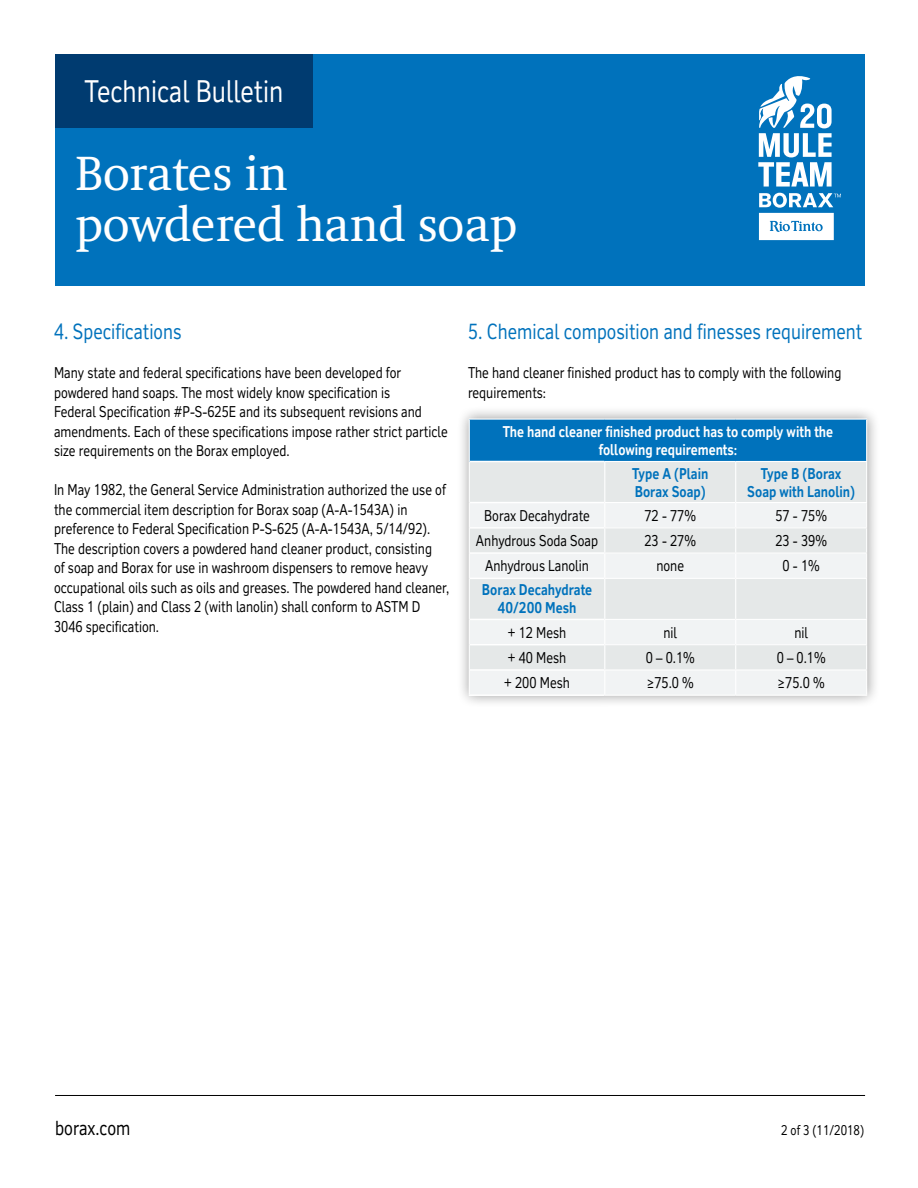
<style>
.page{position:relative;width:918px;height:1188px;background:#fff}
.page>*{position:absolute;margin:0;border:0;box-sizing:border-box;transform-origin:0 0}
.t1{font:49.5px/51px "RT Albanese";color:#fff}
.t2{font:30px "RT Vickerman";color:#fff;scale:.85 1}
.t3{font:21px "RT Vickerman";color:#0072bc;scale:.85 1}
.t4{font:19.5px "RT Vickerman";color:#000;scale:.85 1}
.t5{font:15px/19.5px "RT Vickerman";color:#000;scale:.85 1}
.t6{font:700 15px/18px "RT Vickerman";color:#0072bc;text-align:center;scale:.85 1}
.t7{font:700 15px/18px "RT Vickerman";color:#fff;text-align:center;scale:.85 1}
.t8{font:13.5px "RT Vickerman";color:#000;scale:.85 1}
</style>
<div class="page">
<div style="left:55px;top:54px;width:810px;height:231px;background:#0072bc"></div>
<hr style="left:55px;top:1095px;width:810px;height:1px;background:#000">
<svg style="left:758px;top:76px;width:74px;height:111px"></svg>
<svg style="left:759px;top:193px;width:82px;height:47px"></svg>
<div style="left:55px;top:54px;width:257px;height:73px;background:#003b70"></div>
<div style="left:456px;top:406px;width:424px;height:303px;background:#000;opacity:.4"></div>
<div style="left:469px;top:419px;width:398px;height:43px;background:#0072bc"></div>
<div style="left:470px;top:462px;width:396px;height:40px;background:#e5e8e8"></div>
<svg style="left:470px;top:503px;width:396px;height:192px;fill:#f1f3f4"></svg>
<hr style="left:470px;top:644px;width:134px;height:1px;background:#fff">
<hr style="left:470px;top:669px;width:134px;height:2px;background:#fff">
<hr style="left:469px;top:694px;width:135px;height:2px;background:#fff">
<hr style="left:470px;top:527px;width:134px;height:2px;background:#fff">
<hr style="left:470px;top:552px;width:134px;height:2px;background:#fff">
<hr style="left:470px;top:578px;width:134px;height:1px;background:#fff">
<hr style="left:470px;top:619px;width:134px;height:1px;background:#fff">
<hr style="left:470px;top:502px;width:134px;height:1px;background:#fff">
<hr style="left:470px;top:461px;width:134px;height:1px;background:#fff">
<hr style="left:866px;top:420px;width:1px;height:41px;background:#fff">
<hr style="left:469px;top:418px;width:136px;height:2px;background:#fff">
<hr style="left:469px;top:420px;width:1px;height:42px;background:#fff">
<hr style="left:605px;top:418px;width:131px;height:2px;background:#fff">
<hr style="left:736px;top:418px;width:131px;height:2px;background:#fff">
<hr style="left:469px;top:462px;width:1px;height:41px;background:#fff">
<svg style="left:469px;top:503px;width:1px;height:75px"></svg>
<hr style="left:469px;top:578px;width:1px;height:41px;background:#fff">
<svg style="left:469px;top:619px;width:1px;height:75px"></svg>
<hr style="left:604px;top:461px;width:132px;height:1px;background:#fff">
<hr style="left:604px;top:462px;width:1px;height:40px;background:#fff">
<hr style="left:736px;top:461px;width:131px;height:1px;background:#fff">
<hr style="left:735px;top:462px;width:1px;height:40px;background:#fff">
<hr style="left:866px;top:462px;width:1px;height:40px;background:#fff">
<hr style="left:604px;top:502px;width:132px;height:1px;background:#fff">
<hr style="left:736px;top:502px;width:131px;height:1px;background:#fff">
<svg style="left:604px;top:503px;width:1px;height:75px"></svg>
<svg style="left:735px;top:503px;width:1px;height:75px"></svg>
<svg style="left:866px;top:503px;width:1px;height:75px"></svg>
<hr style="left:604px;top:579px;width:1px;height:40px;background:#fff">
<hr style="left:735px;top:579px;width:1px;height:40px;background:#fff">
<hr style="left:866px;top:579px;width:1px;height:40px;background:#fff">
<hr style="left:604px;top:527px;width:132px;height:1px;background:#fff">
<hr style="left:736px;top:527px;width:131px;height:1px;background:#fff">
<hr style="left:604px;top:553px;width:132px;height:1px;background:#fff">
<hr style="left:736px;top:553px;width:131px;height:1px;background:#fff">
<hr style="left:604px;top:578px;width:132px;height:1px;background:#fff">
<hr style="left:736px;top:578px;width:131px;height:1px;background:#fff">
<hr style="left:604px;top:619px;width:132px;height:1px;background:#fff">
<hr style="left:736px;top:619px;width:131px;height:1px;background:#fff">
<svg style="left:604px;top:620px;width:1px;height:75px"></svg>
<svg style="left:735px;top:620px;width:1px;height:75px"></svg>
<svg style="left:866px;top:620px;width:1px;height:75px"></svg>
<hr style="left:604px;top:644px;width:132px;height:1px;background:#fff">
<hr style="left:736px;top:644px;width:131px;height:1px;background:#fff">
<hr style="left:604px;top:669px;width:132px;height:2px;background:#fff">
<hr style="left:736px;top:669px;width:131px;height:2px;background:#fff">
<hr style="left:604px;top:695px;width:132px;height:1px;background:#fff">
<hr style="left:736px;top:695px;width:131px;height:1px;background:#fff">
<h2 class="t2" style="left:84px;top:73px;width:236px">Technical Bulletin</h2>
<h1 class="t1" style="left:76px;top:147px;width:443px">Borates in<br>powdered hand soap</h1>
<h3 class="t3" style="left:54px;top:319px;width:152px">4. Specifications</h3>
<p class="t5" style="left:54px;top:363px;width:465px">Many state and federal specifications have been developed for powdered hand soaps. The most widely know specification is<br>Federal Specification #P-S-625E and its subsequent revisions and amendments. Each of these specifications impose rather strict particle size requirements on the Borax employed.</p>
<p class="t5" style="left:54px;top:480px;width:467px">In May 1982, the General Service Administration authorized the use of the commercial item description for Borax soap (A-A-1543A) in preference to Federal Specification P-S-625 (A-A-1543A, 5/14/92).<br>The description covers a powdered hand cleaner product, consisting<br>of soap and Borax for use in washroom dispensers to remove heavy occupational oils such as oils and greases. The powdered hand cleaner, Class 1 (plain) and Class 2 (with lanolin) shall conform to ASTM D 3046 specification.</p>
<h3 class="t3" style="left:468px;top:319px;width:465px">5. Chemical composition and finesses requirement</h3>
<p class="t5" style="left:468px;top:363px;width:441px">The hand cleaner finished product has to comply with the following requirements:</p>
<p class="t7" style="left:503px;top:422px;width:390px">The hand cleaner finished product has to comply with the following requirements:</p>
<p class="t6" style="left:632px;top:464px;width:91px;text-align:left">Type A (Plain<br>Borax Soap)</p>
<p class="t6" style="left:747px;top:464px;width:128px">Type B (Borax<br>Soap with Lanolin)</p>
<p class="t5" style="left:484px;top:505px;width:126px">Borax Decahydrate</p>
<p class="t5" style="left:644px;top:505px;width:62px">72 - 77%</p>
<p class="t5" style="left:775px;top:505px;width:62px">57 - 75%</p>
<p class="t5" style="left:476px;top:531px;width:145px">Anhydrous Soda Soap</p>
<p class="t5" style="left:644px;top:531px;width:62px">23 - 27%</p>
<p class="t5" style="left:775px;top:531px;width:62px">23 - 39%</p>
<p class="t5" style="left:485px;top:556px;width:124px">Anhydrous Lanolin</p>
<p class="t5" style="left:656px;top:556px;width:34px">none</p>
<p class="t5" style="left:783px;top:556px;width:45px">0 - 1%</p>
<p class="t6" style="left:482px;top:581px;width:131px">Borax Decahydrate<br>40/200 Mesh</p>
<p class="t5" style="left:508px;top:622px;width:70px">+ 12 Mesh</p>
<p class="t5" style="left:663px;top:622px;width:18px">nil</p>
<p class="t5" style="left:794px;top:622px;width:18px">nil</p>
<p class="t5" style="left:508px;top:648px;width:70px">+ 40 Mesh</p>
<p class="t5" style="left:646px;top:648px;width:59px">0 – 0.1%</p>
<p class="t5" style="left:777px;top:648px;width:59px">0 – 0.1%</p>
<p class="t5" style="left:504px;top:673px;width:79px">+ 200 Mesh</p>
<p class="t5" style="left:647px;top:673px;width:57px">≥75.0 %</p>
<p class="t5" style="left:778px;top:673px;width:57px">≥75.0 %</p>
<h3 class="t4" style="left:55px;top:1116px;width:90px">borax.com</h3>
<p class="t8" style="left:781px;top:1122px;width:99px">2 of 3 (11/2018)</p>
</div>
